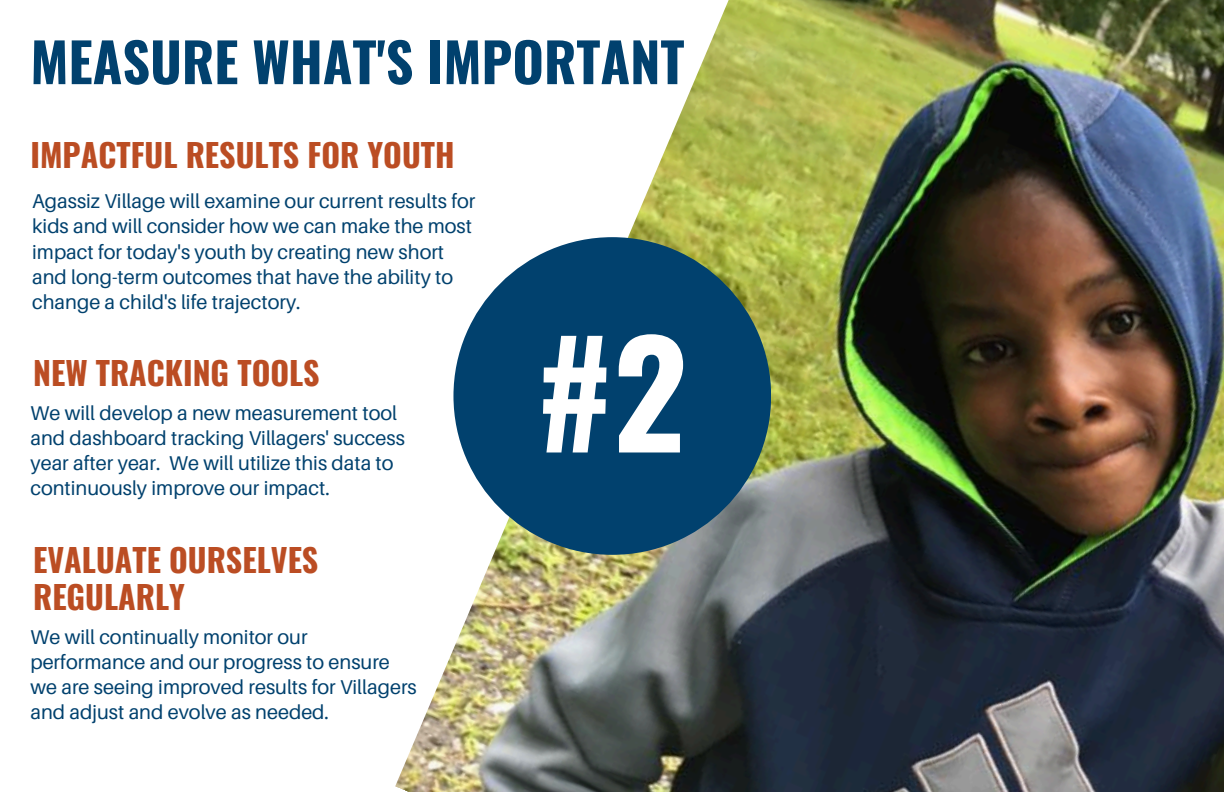
<style>
.page{position:relative;width:1224px;height:792px;background:#fff}
.page>*{position:absolute;margin:0;border:0;box-sizing:border-box;transform-origin:0 0}
.t1{font:700 144px "Oswald";color:#fff}
.t2{font:700 54px "Oswald";color:#01416e}
.t3{font:700 32px/36.2px "Oswald";color:#bb4d23}
.t4{font:20px/24.8px "Aileron";color:#01416e}
</style>
<div class="page">
<img style="left:395px;top:0;width:829px;height:792px">
<div style="left:453px;top:237px;width:318px;height:318px;background:#01416e;border-radius:50%"></div>
<h3 class="t2" style="left:30px;top:20px;width:656px">MEASURE WHAT'S IMPORTANT</h3>
<h3 class="t3" style="left:30px;top:136px;width:426px">IMPACTFUL RESULTS FOR YOUTH</h3>
<p class="t4" style="left:32px;top:188px;width:445px">Agassiz Village will examine our current results for kids and will consider how we can make the most impact for today's youth by creating new short and long-term outcomes that have the ability to change a child's life trajectory.</p>
<p class="t3" style="left:33px;top:353px;width:288px">NEW TRACKING TOOLS</p>
<p class="t4" style="left:30px;top:401px;width:376px">We will develop a new measurement tool and dashboard tracking Villagers' success year after year. We will utilize this data to continuously improve our impact.</p>
<h2 class="t3" style="left:33px;top:541px;width:287px">EVALUATE OURSELVES<br>REGULARLY</h2>
<h1 class="t4" style="left:30px;top:625px;width:388px">We will continually monitor our performance and our progress to ensure we are seeing improved results for Villagers and adjust and evolve as needed.</h1>
<p class="t1" style="left:536px;top:281px;width:152px">#2</p>
</div>
